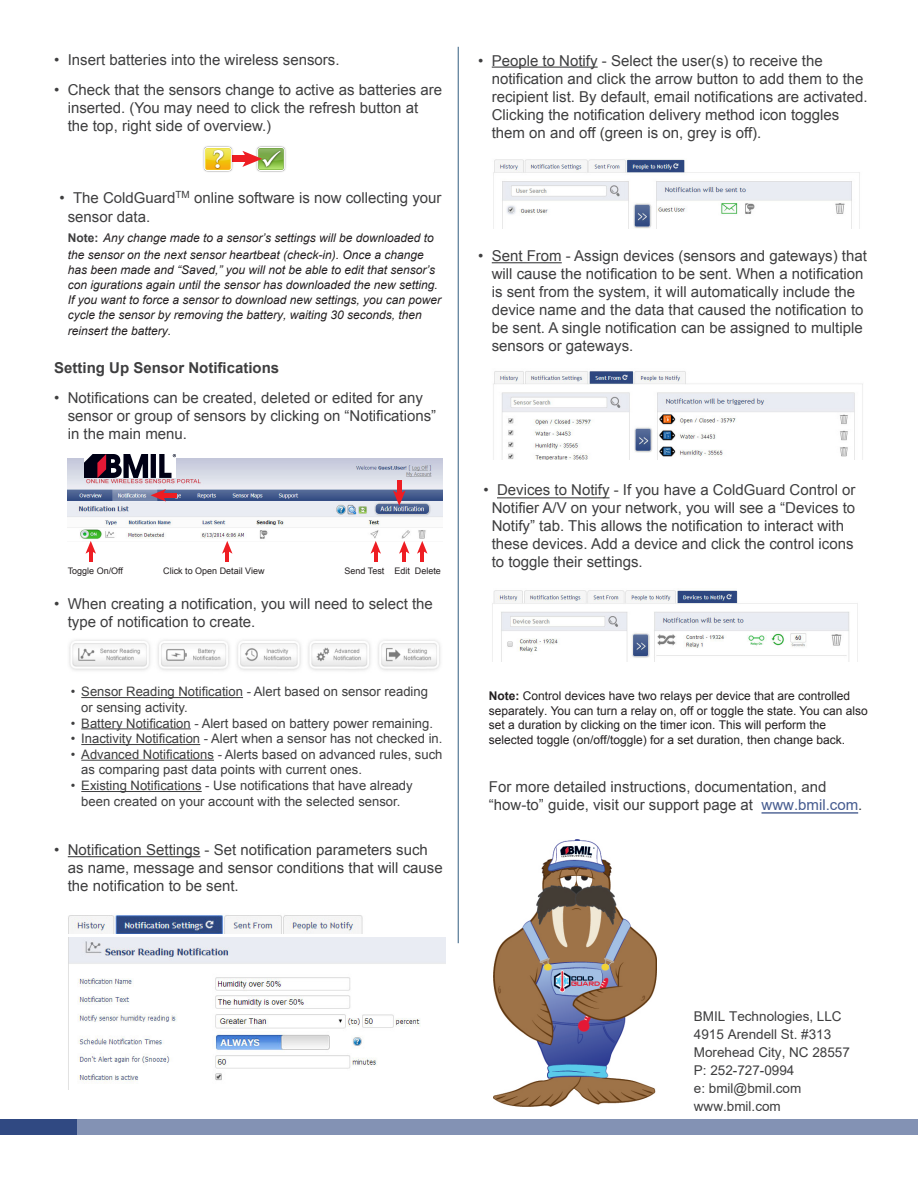
<style>
.page{position:relative;width:918px;height:1188px;background:#fff}
.page>*{position:absolute;margin:0;border:0;box-sizing:border-box;transform-origin:0 0}
.t1{font:15px/18px "Arial";color:#3e3e3f}
.t2{font:700 15px "Arial";color:#3e3e3f}
.t3{font:13.5px/18px "Arial";color:#3e3e3f}
.t4{font:13.05px/15.6px "Arial";color:#3e3e3f}
.t5{font:italic 12px/15.1px "Arial";color:#231f20}
.t6{font:12px/14.4px "Arial";color:#231f20}
.Body{font:9px "Arial";color:#231f20}
.s1{font-weight:700;font-style:normal;color:#3e3e3f}
.s2{font-weight:700}
.s3{color:#455b8f}
</style>
<div class="page">
<hr style="left:492px;top:67px;width:106px;height:1px;background:#3e3e3f">
<hr style="left:492px;top:262px;width:70px;height:1px;background:#3e3e3f">
<img style="left:493px;top:159px;width:367px;height:69px">
<img style="left:493px;top:371px;width:370px;height:88px">
<img style="left:492px;top:590px;width:366px;height:71px">
<div style="left:0;top:1119px;width:918px;height:15px;background:#8392b4"></div>
<div style="left:0;top:1119px;width:77px;height:15px;background:#304982"></div>
<hr style="left:458px;top:47px;width:1px;height:896px;background:#335d80">
<hr style="left:81px;top:697px;width:162px;height:1px;background:#3e3e3f">
<hr style="left:81px;top:728px;width:110px;height:1px;background:#3e3e3f">
<hr style="left:81px;top:744px;width:119px;height:1px;background:#3e3e3f">
<hr style="left:81px;top:760px;width:133px;height:1px;background:#3e3e3f">
<hr style="left:81px;top:791px;width:121px;height:1px;background:#3e3e3f">
<hr style="left:68px;top:856px;width:132px;height:1px;background:#3e3e3f">
<img style="left:256px;top:146px;width:30px;height:26px">
<svg style="left:241px;top:151px;width:21px;height:16px"></svg>
<div style="left:229px;top:156px;width:21px;height:6px;background:#ee1d23"></div>
<img style="left:203px;top:146px;width:30px;height:26px">
<img style="left:68px;top:458px;width:375px;height:81px">
<svg style="left:151px;top:489px;width:16px;height:13px"></svg>
<div style="left:160px;top:493px;width:16px;height:5px;background:#ee1d23"></div>
<img style="left:69px;top:640px;width:372px;height:31px">
<img style="left:68px;top:915px;width:295px;height:18px">
<img style="left:68px;top:938px;width:378px;height:151px">
<svg style="left:393px;top:489px;width:13px;height:17px"></svg>
<div style="left:397px;top:480px;width:5px;height:17px;background:#ee1d23"></div>
<svg style="left:417px;top:541px;width:11px;height:13px"></svg>
<hr style="left:420px;top:549px;width:4px;height:13px;background:#ee1d23">
<svg style="left:399px;top:541px;width:10px;height:13px"></svg>
<hr style="left:402px;top:549px;width:4px;height:13px;background:#ee1d23">
<svg style="left:371px;top:541px;width:10px;height:13px"></svg>
<hr style="left:374px;top:549px;width:4px;height:13px;background:#ee1d23">
<svg style="left:222px;top:541px;width:10px;height:13px"></svg>
<hr style="left:225px;top:549px;width:4px;height:13px;background:#ee1d23">
<svg style="left:86px;top:541px;width:10px;height:13px"></svg>
<hr style="left:89px;top:549px;width:4px;height:13px;background:#ee1d23">
<hr style="left:762px;top:813px;width:96px;height:1px;background:#455b8f">
<img style="left:84px;top:454px;width:91px;height:24px">
<hr style="left:497px;top:497px;width:113px;height:1px;background:#3e3e3f">
<img style="left:494px;top:840px;width:163px;height:266px">
<p class="t1" style="left:54px;top:51px;width:287px">• Insert batteries into the wireless sensors.</p>
<p class="t1" style="left:68px;top:81px;width:376px;text-indent:-14px">• Check that the sensors change to active as batteries are inserted. (You may need to click the refresh button at the top, right side of overview.)</p>
<p class="t1" style="left:68px;top:188px;width:375px;line-height:18.9px;text-indent:-8px">• The ColdGuard<sup>TM</sup> online software is now collecting your sensor data.</p>
<p class="t5" style="left:68px;top:229px;width:368px;line-height:17.1px"><span class="s1">Note:</span> Any change made to a sensor’s settings will be downloaded to the sensor on the next sensor heartbeat (check-in). Once a change</p>
<p class="t5" style="left:68px;top:262px;width:375px">has been made and “Saved,” you will not be able to edit that sensor’s con igurations again until the sensor has downloaded the new setting.<br>If you want to force a sensor to download new settings, you can power cycle the sensor by removing the battery, waiting 30 seconds, then reinsert the battery.</p>
<p class="t2" style="left:54px;top:358px;width:227px">Setting Up Sensor Notifications</p>
<p class="t1" style="left:68px;top:389px;width:370px;text-indent:-14px">• Notifications can be created, deleted or edited for any sensor or group of sensors by clicking on “Notifications” in the main menu.</p>
<p class="Body" style="left:68px;top:565px;width:57px">Toggle On/Off</p>
<p class="Body" style="left:163px;top:565px;width:103px">Click to Open Detail View</p>
<p class="Body" style="left:345px;top:565px;width:98px">Send Test Edit Delete</p>
<p class="t1" style="left:68px;top:594px;width:367px;text-indent:-14px">• When creating a notification, you will need to select the type of notification to create.</p>
<p class="t4" style="left:81px;top:684px;width:348px;text-indent:-10px">• Sensor Reading Notification - Alert based on sensor reading or sensing activity.</p>
<p class="t4" style="left:71px;top:715px;width:364px">• Battery Notification - Alert based on battery power remaining.</p>
<p class="t4" style="left:71px;top:731px;width:373px">• Inactivity Notification - Alert when a sensor has not checked in.</p>
<p class="t4" style="left:81px;top:747px;width:363px;text-indent:-10px">• Advanced Notifications - Alerts based on advanced rules, such as comparing past data points with current ones.</p>
<p class="t4" style="left:71px;top:778px;width:343px;text-align:center">• Existing Notifications - Use notifications that have already been created on your account with the selected sensor.</p>
<p class="t1" style="left:68px;top:841px;width:376px;text-indent:-14px">• Notification Settings - Set notification parameters such as name, message and sensor conditions that will cause the notification to be sent.</p>
<p class="t1" style="left:492px;top:51px;width:377px;text-indent:-14px">• People to Notify - Select the user(s) to receive the notification and click the arrow button to add them to the recipient list. By default, email notifications are activated.<br>Clicking the notification delivery method icon toggles them on and off (green is on, grey is off).</p>
<p class="t1" style="left:492px;top:247px;width:377px;text-indent:-14px">• Sent From - Assign devices (sensors and gateways) that will cause the notification to be sent. When a notification is sent from the system, it will automatically include the device name and the data that caused the notification to be sent. A single notification can be assigned to multiple sensors or gateways.</p>
<p class="t1" style="left:492px;top:481px;width:365px;text-indent:-8px">• Devices to Notify - If you have a ColdGuard Control or Notifier A/V on your network, you will see a “Devices to Notify” tab. This allows the notification to interact with these devices. Add a device and click the control icons to toggle their settings.</p>
<p class="t6" style="left:489px;top:689px;width:380px"><span class="s2">Note:</span> Control devices have two relays per device that are controlled separately. You can turn a relay on, off or toggle the state. You can also set a duration by clicking on the timer icon. This will perform the selected toggle (on/off/toggle) for a set duration, then change back.</p>
<p class="t1" style="left:489px;top:778px;width:375px">For more detailed instructions, documentation, and “how-to” guide, visit our support page at <span class="s3">www.bmil.com</span>.</p>
<p class="t3" style="left:694px;top:1007px;width:158px">BMIL Technologies, LLC<br>4915 Arendell St. #313<br>Morehead City, NC 28557<br>P: 252-727-0994<br>e: bmil@bmil.com www.bmil.com</p>
</div>
